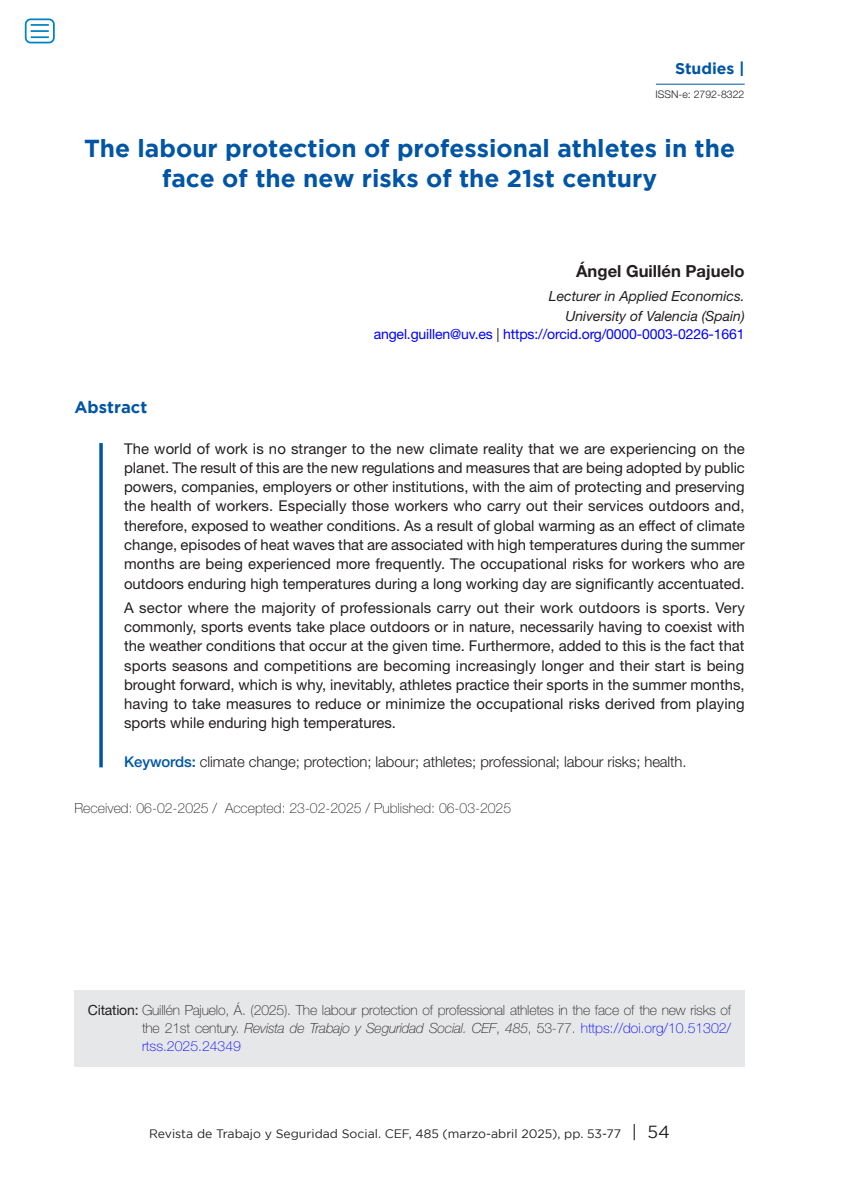
<style>
.page{position:relative;width:844px;height:1191px;background:#fff}
.page>*{position:absolute;margin:0;border:0;box-sizing:border-box;transform-origin:0 0}
.Título_NUEVO_FORMATO{font:700 24.5px/29.8px "Gotham";color:#0155a5;text-align:center}
.Autor_Helv{font:700 16.62px "Helvetica Neue LT Std";color:#231f20}
.Extracto_helv{font:700 16.62px "Gotham";color:#0155a5}
.Título_NUEVO_FORMATO-2{font:700 15.75px "Gotham";color:#0155a5}
.Texto_EXTRACTO{font:14.88px/19.2px "Helvetica Neue LT Std";color:#231f20;text-align:justify}
.P__CLAVE{font:300 14.88px "Helvetica Neue LT Std";letter-spacing:-.005em;color:#231f20}
.Cómo_citar{font:100 14px/17.8px "Helvetica Neue LT Std";letter-spacing:-.015em;color:#231f20;text-align:justify}
.Fechas_entrada_acept{font:100 14px "Helvetica Neue LT Std";color:#231f20}
.correo_electrónico{font:14px "Helvetica Neue LT Std";letter-spacing:-.01em;color:#00f}
.Cargo_Helv{font:italic 14px "Helvetica Neue LT Std";color:#231f20}
.t1{font:12.25px "Gotham";color:#231f20}
.t2{font:300 10.5px "Helvetica Neue LT Std";color:#231f20}
.s1{color:#231f20}
.s2{font-weight:500;color:#0155a5}
.s3{font-weight:400}
.s4{font-style:italic}
.s5{color:#00f}
.s6{font-size:17.5px}
</style>
<div class="page">
<hr style="left:655px;top:84px;width:89px;height:1px;background:#0155a5">
<svg style="left:99px;top:443px;width:4px;height:324px"></svg>
<div style="left:74px;top:990px;width:670px;height:77px;background:#e6e7e9"></div>
<div style="left:25px;top:18px;width:30px;height:25px;border:2px solid #0082c8;border-radius:5px"></div>
<svg style="left:31px;top:24px;width:18px;height:14px"></svg>
<p class="Título_NUEVO_FORMATO-2" style="left:674px;top:59px;width:71px">Studies |</p>
<p class="t2" style="left:655px;top:88px;width:90px">ISSN-e: 2792-8322</p>
<p class="Título_NUEVO_FORMATO" style="left:84px;top:133px;width:652px">The labour protection of professional athletes in the face of the new risks of the 21st century</p>
<p class="Autor_Helv" style="left:576px;top:261px;width:170px">Ángel Guillén Pajuelo</p>
<p class="Cargo_Helv" style="left:549px;top:288px;width:197px">Lecturer in Applied Economics.</p>
<p class="Cargo_Helv" style="left:565px;top:307px;width:181px">University of Valencia (Spain)</p>
<p class="correo_electrónico" style="left:373px;top:325px;width:372px">angel.guillen@uv.es <span class="s1">|</span> https://orcid.org/0000-0003-0226-1661</p>
<p class="Extracto_helv" style="left:74px;top:398px;width:74px">Abstract</p>
<p class="Texto_EXTRACTO" style="left:124px;top:438px;width:622px">The world of work is no stranger to the new climate reality that we are experiencing on the planet. The result of this are the new regulations and measures that are being adopted by public powers, companies, employers or other institutions, with the aim of protecting and preserving the health of workers. Especially those workers who carry out their services outdoors and, therefore, exposed to weather conditions. As a result of global warming as an effect of climate change, episodes of heat waves that are associated with high temperatures during the summer months are being experienced more frequently. The occupational risks for workers who are outdoors enduring high temperatures during a long working day are significantly accentuated.</p>
<p class="Texto_EXTRACTO" style="left:124px;top:597px;width:622px">A sector where the majority of professionals carry out their work outdoors is sports. Very commonly, sports events take place outdoors or in nature, necessarily having to coexist with the weather conditions that occur at the given time. Furthermore, added to this is the fact that sports seasons and competitions are becoming increasingly longer and their start is being brought forward, which is why, inevitably, athletes practice their sports in the summer months, having to take measures to reduce or minimize the occupational risks derived from playing sports while enduring high temperatures.</p>
<p class="P__CLAVE" style="left:124px;top:753px;width:564px"><span class="s2">Keywords:</span> climate change; protection; labour; athletes; professional; labour risks; health.</p>
<p class="Fechas_entrada_acept" style="left:74px;top:800px;width:438px">Received: 06-02-2025 / Accepted: 23-02-2025 / Published: 06-03-2025</p>
<p class="Cómo_citar" style="left:142px;top:1001px;width:590px;text-indent:-54px"><span class="s3">Citation:</span> Guillén Pajuelo, Á. (2025). The labour protection of professional athletes in the face of the new risks of the 21st century. <span class="s4">Revista de Trabajo y Seguridad Social. CEF</span>, <span class="s4">485</span>, 53-77. <span class="s5">https://doi.org/10.51302/ rtss.2025.24349</span></p>
<p class="t1" style="left:149px;top:1127px;width:522px">Revista de Trabajo y Seguridad Social. CEF, 485 (marzo-abril 2025), pp. 53-77 <span class="s6">| 54</span></p>
</div>
